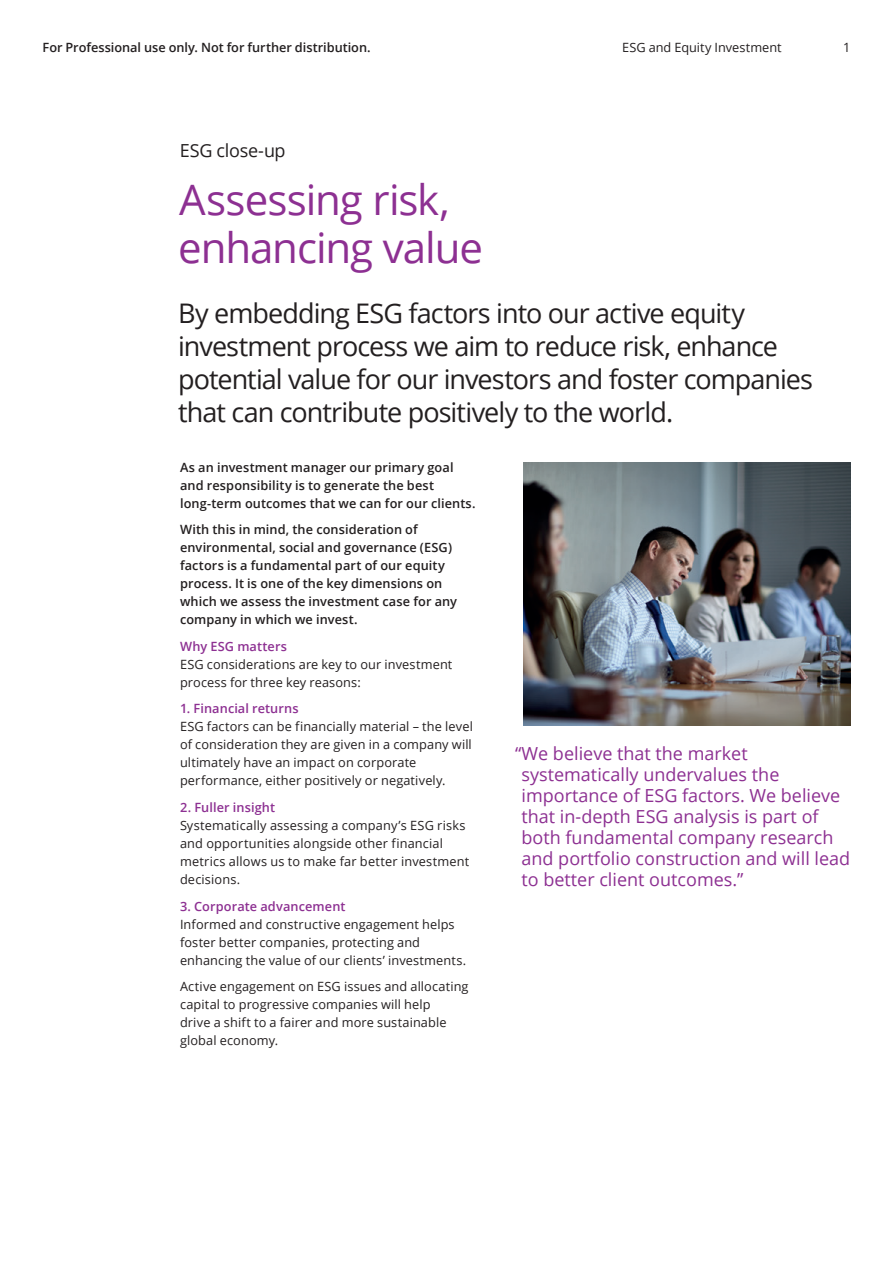
<style>
.page{position:relative;width:893px;height:1263px;background:#fff}
.page>*{position:absolute;margin:0;border:0;box-sizing:border-box;transform-origin:0 0}
.t1{font:42px/48px "Open Sans";letter-spacing:-.025em;color:#8d3092}
.t2{font:27px/33px "Open Sans";letter-spacing:-.035em;color:#231f20}
.t3{font:18px/21px "Open Sans";color:#8d3092}
.t4{font:18px "Open Sans";letter-spacing:-.02em;color:#231f20}
.t5{font:12.75px/18px "Open Sans";letter-spacing:.01em;color:#231f20}
.t6{font:600 12.75px/18px "Open Sans";letter-spacing:.005em;color:#231f20}
.t7{font:600 12.75px "Open Sans";letter-spacing:.005em;color:#8d3092}
</style>
<div class="page">
<img style="left:524px;top:462px;width:326px;height:264px">
<p class="t6" style="left:43px;top:38px;width:330px">For Professional use only. Not for further distribution.</p>
<p class="t5" style="left:622px;top:38px;width:161px">ESG and Equity Investment</p>
<p class="t5" style="left:843px;top:38px;width:9px">1</p>
<h3 class="t4" style="left:180px;top:138px;width:107px">ESG close-up</h3>
<h1 class="t1" style="left:178px;top:175px;width:306px">Assessing risk, enhancing value</h1>
<h2 class="t2" style="left:178px;top:296px;width:636px">By embedding ESG factors into our active equity investment process we aim to reduce risk, enhance potential value for our investors and foster companies that can contribute positively to the world.</h2>
<p class="t6" style="left:180px;top:458px;width:297px">As an investment manager our primary goal and responsibility is to generate the best long-term outcomes that we can for our clients.</p>
<p class="t6" style="left:180px;top:520px;width:279px">With this in mind, the consideration of environmental, social and governance (ESG) factors is a fundamental part of our equity process. It is one of the key dimensions on which we assess the investment case for any company in which we invest.</p>
<p class="t7" style="left:180px;top:637px;width:109px">Why ESG matters</p>
<p class="t5" style="left:180px;top:655px;width:274px">ESG considerations are key to our investment process for three key reasons:</p>
<p class="t7" style="left:180px;top:700px;width:120px">1. Financial returns</p>
<p class="t5" style="left:180px;top:717px;width:294px">ESG factors can be financially material – the level of consideration they are given in a company will ultimately have an impact on corporate performance, either positively or negatively.</p>
<p class="t7" style="left:180px;top:798px;width:97px">2. Fuller insight</p>
<p class="t5" style="left:180px;top:816px;width:291px">Systematically assessing a company’s ESG risks and opportunities alongside other financial metrics allows us to make far better investment decisions.</p>
<p class="t7" style="left:180px;top:897px;width:167px">3. Corporate advancement</p>
<p class="t5" style="left:180px;top:914px;width:288px">Informed and constructive engagement helps foster better companies, protecting and enhancing the value of our clients’ investments.</p>
<p class="t5" style="left:180px;top:977px;width:290px">Active engagement on ESG issues and allocating capital to progressive companies will help<br>drive a shift to a fairer and more sustainable global economy.</p>
<p class="t3" style="left:521px;top:742px;width:330px;text-indent:-6px">“We believe that the market systematically undervalues the importance of ESG factors. We believe that in-depth ESG analysis is part of both fundamental company research and portfolio construction and will lead to better client outcomes.”</p>
</div>
